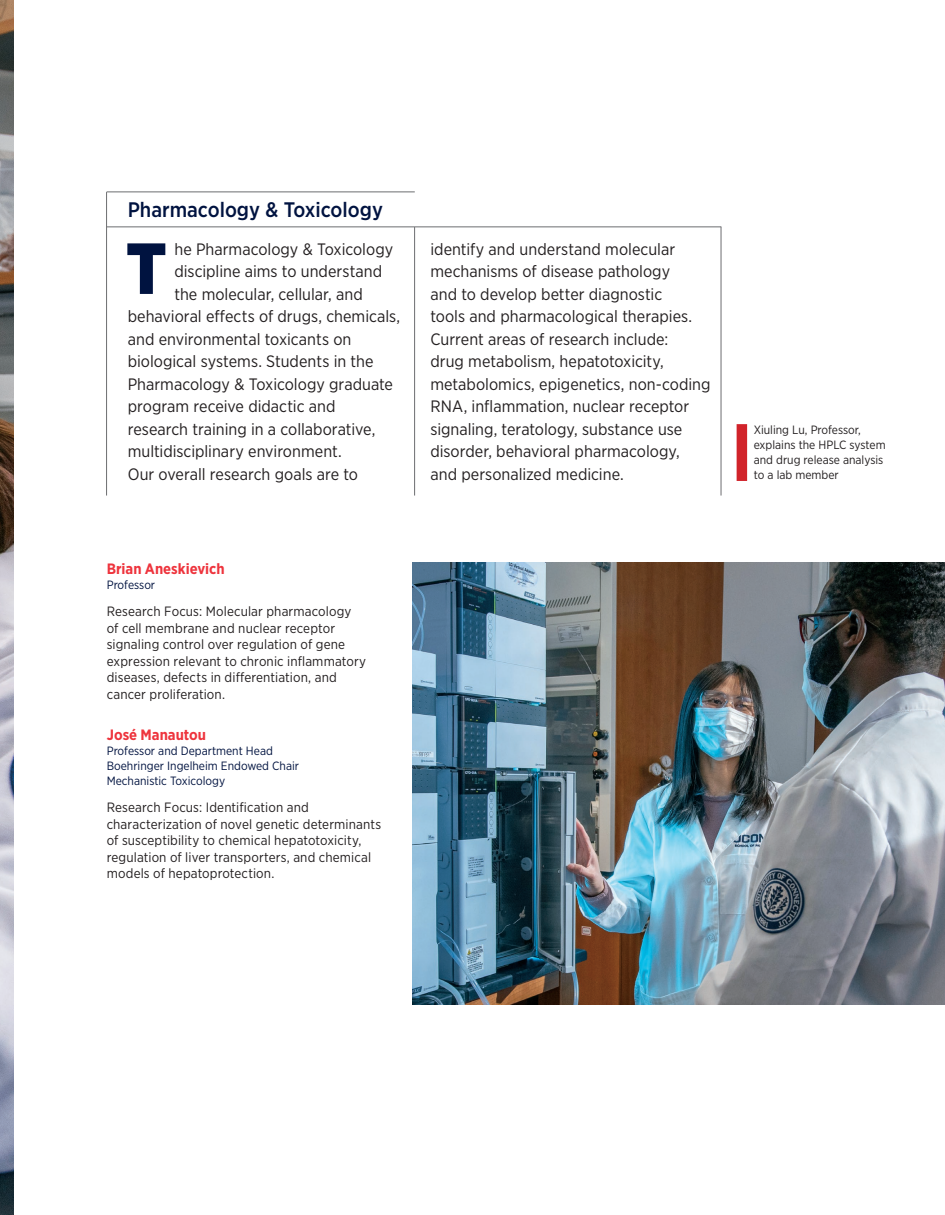
<style>
.page{position:relative;width:945px;height:1215px;background:#fff}
.page>*{position:absolute;margin:0;border:0;box-sizing:border-box;transform-origin:0 0}
.photo_caption{font:900 72.15px "Gotham Narrow";color:#001340}
.Heading_1{font:500 21px "Gotham Narrow";color:#001340}
.t1{font:16.5px/22.5px "Gotham Narrow";color:#231f20}
.professor{font:700 15px "Gotham Narrow";color:#ee343d}
.professor-2{font:13.5px/16.5px "Gotham Narrow";letter-spacing:.01em;color:#231f20}
.professor-3{font:12px/15px "Gotham Narrow";color:#001340}
.professor-4{font:12px/15px "Gotham Narrow";color:#231f20}
</style>
<div class="page">
<img style="left:0;top:0;width:14px;height:1215px">
<hr style="left:414px;top:227px;width:1px;height:269px;background:#6c6d70">
<hr style="left:721px;top:227px;width:1px;height:269px;background:#6c6d70">
<hr style="left:106px;top:192px;width:1px;height:304px;background:#6c6d70">
<hr style="left:107px;top:192px;width:308px;height:1px;background:#6c6d70">
<hr style="left:107px;top:227px;width:614px;height:1px;background:#6c6d70">
<img style="left:412px;top:562px;width:533px;height:443px">
<div style="left:737px;top:424px;width:10px;height:57px;background:#d1232a"></div>
<p class="Heading_1" style="left:128px;top:196px;width:257px">Pharmacology &amp; Toxicology</p>
<p class="photo_caption" style="left:126px;top:221px;width:42px">T</p>
<p class="t1" style="left:174px;top:238px;width:220px">he Pharmacology &amp; Toxicology</p>
<p class="t1" style="left:174px;top:260px;width:209px">discipline aims to understand</p>
<p class="t1" style="left:174px;top:283px;width:190px">the molecular, cellular, and</p>
<p class="t1" style="left:128px;top:305px;width:274px">behavioral effects of drugs, chemicals,</p>
<p class="t1" style="left:128px;top:328px;width:225px">and environmental toxicants on</p>
<p class="t1" style="left:128px;top:350px;width:247px">biological systems. Students in the</p>
<p class="t1" style="left:128px;top:373px;width:267px">Pharmacology &amp; Toxicology graduate</p>
<p class="t1" style="left:128px;top:395px;width:209px">program receive didactic and</p>
<p class="t1" style="left:128px;top:418px;width:249px">research training in a collaborative,</p>
<p class="t1" style="left:128px;top:440px;width:215px">multidisciplinary environment.</p>
<p class="t1" style="left:128px;top:463px;width:232px">Our overall research goals are to</p>
<p class="t1" style="left:430px;top:238px;width:282px">identify and understand molecular mechanisms of disease pathology<br>and to develop better diagnostic<br>tools and pharmacological therapies.<br>Current areas of research include:<br>drug metabolism, hepatotoxicity, metabolomics, epigenetics, non-coding RNA, inflammation, nuclear receptor signaling, teratology, substance use disorder, behavioral pharmacology, and personalized medicine.</p>
<p class="professor" style="left:107px;top:560px;width:120px">Brian Aneskievich</p>
<p class="professor-3" style="left:107px;top:578px;width:50px">Professor</p>
<p class="professor-2" style="left:107px;top:603px;width:261px">Research Focus: Molecular pharmacology of cell membrane and nuclear receptor signaling control over regulation of gene expression relevant to chronic inflammatory diseases, defects in differentiation, and cancer proliferation.</p>
<p class="professor" style="left:107px;top:725px;width:101px">José Manautou</p>
<p class="professor-3" style="left:107px;top:743px;width:194px">Professor and Department Head<br>Boehringer Ingelheim Endowed Chair<br>Mechanistic Toxicology</p>
<p class="professor-2" style="left:107px;top:799px;width:276px">Research Focus: Identification and characterization of novel genetic determinants of susceptibility to chemical hepatotoxicity, regulation of liver transporters, and chemical models of hepatoprotection.</p>
<p class="professor-4" style="left:754px;top:422px;width:133px">Xiuling Lu, Professor, explains the HPLC system and drug release analysis to a lab member</p>
</div>
